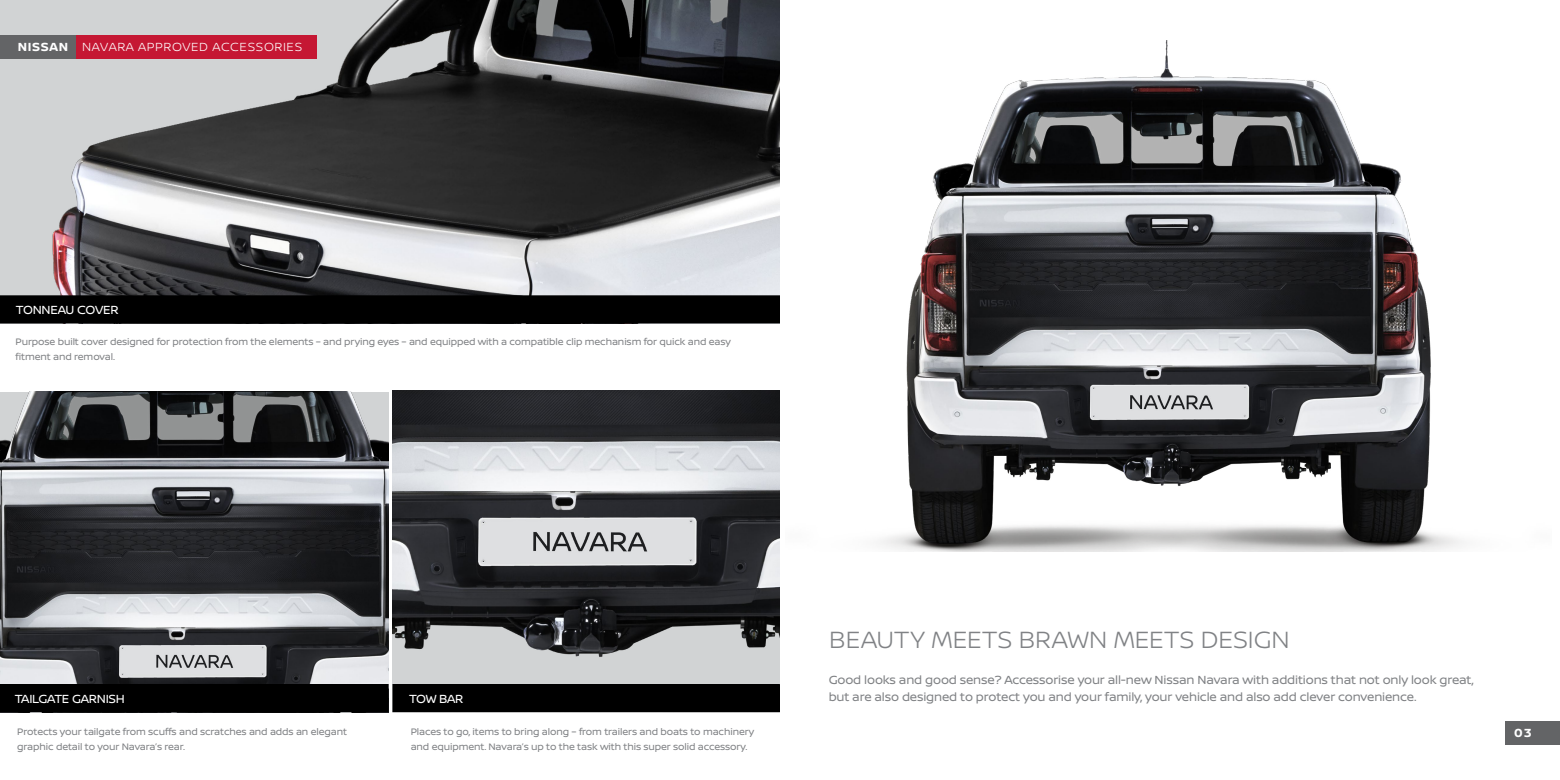
<style>
.page{position:relative;width:1560px;height:780px;background:#fff}
.page>*{position:absolute;margin:0;border:0;box-sizing:border-box;transform-origin:0 0}
.t1{font:300 25px "Nissan Brand";color:#808285}
.t2{font:12.5px/17.5px "Nissan Brand";letter-spacing:-.01em;color:#808285}
.t3{font:12.5px "Nissan Brand";letter-spacing:-.02em;color:#fff}
.t4{font:300 12.5px "Nissan Brand";letter-spacing:.05em;color:#fff}
.t5{font:700 12.5px "Nissan Brand";color:#fff}
.t6{font:10px/15px "Nissan Brand";letter-spacing:-.01em;color:#808285}
.s1{font-weight:700}
</style>
<div class="page">
<img style="left:0;top:392px;width:388px;height:292px">
<div style="left:0;top:684px;width:388px;height:27px;background:#000"></div>
<div style="left:0;top:684px;width:388px;height:28px;border:1px solid #000"></div>
<img style="left:392px;top:391px;width:387px;height:293px">
<div style="left:393px;top:684px;width:386px;height:27px;background:#000"></div>
<div style="left:392px;top:684px;width:387px;height:28px;border:1px solid #000"></div>
<img style="left:0;top:0;width:779px;height:295px">
<div style="left:1px;top:296px;width:778px;height:27px;background:#000"></div>
<div style="left:0;top:295px;width:780px;height:28px;border:1px solid #000"></div>
<div style="left:75px;top:35px;width:242px;height:24px;background:#c51733"></div>
<div style="left:0;top:35px;width:75px;height:24px;background:#636466"></div>
<img style="left:879px;top:41px;width:585px;height:510px">
<div style="left:1505px;top:720px;width:54px;height:24px;background:#636466"></div>
<p class="t4" style="left:18px;top:38px;width:286px"><span class="s1">NISSAN</span> NAVARA APPROVED ACCESSORIES</p>
<p class="t3" style="left:16px;top:301px;width:104px">TONNEAU COVER</p>
<p class="t6" style="left:16px;top:334px;width:716px">Purpose built cover designed for protection from the elements – and prying eyes – and equipped with a compatible clip mechanism for quick and easy fitment and removal.</p>
<p class="t3" style="left:15px;top:689px;width:112px">TAILGATE GARNISH</p>
<p class="t3" style="left:409px;top:689px;width:56px">TOW BAR</p>
<p class="t6" style="left:17px;top:723px;width:331px">Protects your tailgate from scuffs and scratches and adds an elegant graphic detail to your Navara’s rear.</p>
<p class="t6" style="left:410px;top:723px;width:345px">Places to go, items to bring along – from trailers and boats to machinery and equipment. Navara’s up to the task with this super solid accessory.</p>
<h1 class="t1" style="left:829px;top:621px;width:462px">BEAUTY MEETS BRAWN MEETS DESIGN</h1>
<p class="t2" style="left:828px;top:670px;width:646px">Good looks and good sense? Accessorise your all-new Nissan Navara with additions that not only look great, but are also designed to protect you and your family, your vehicle and also add clever convenience.</p>
<p class="t5" style="left:1513px;top:723px;width:19px">03</p>
</div>
